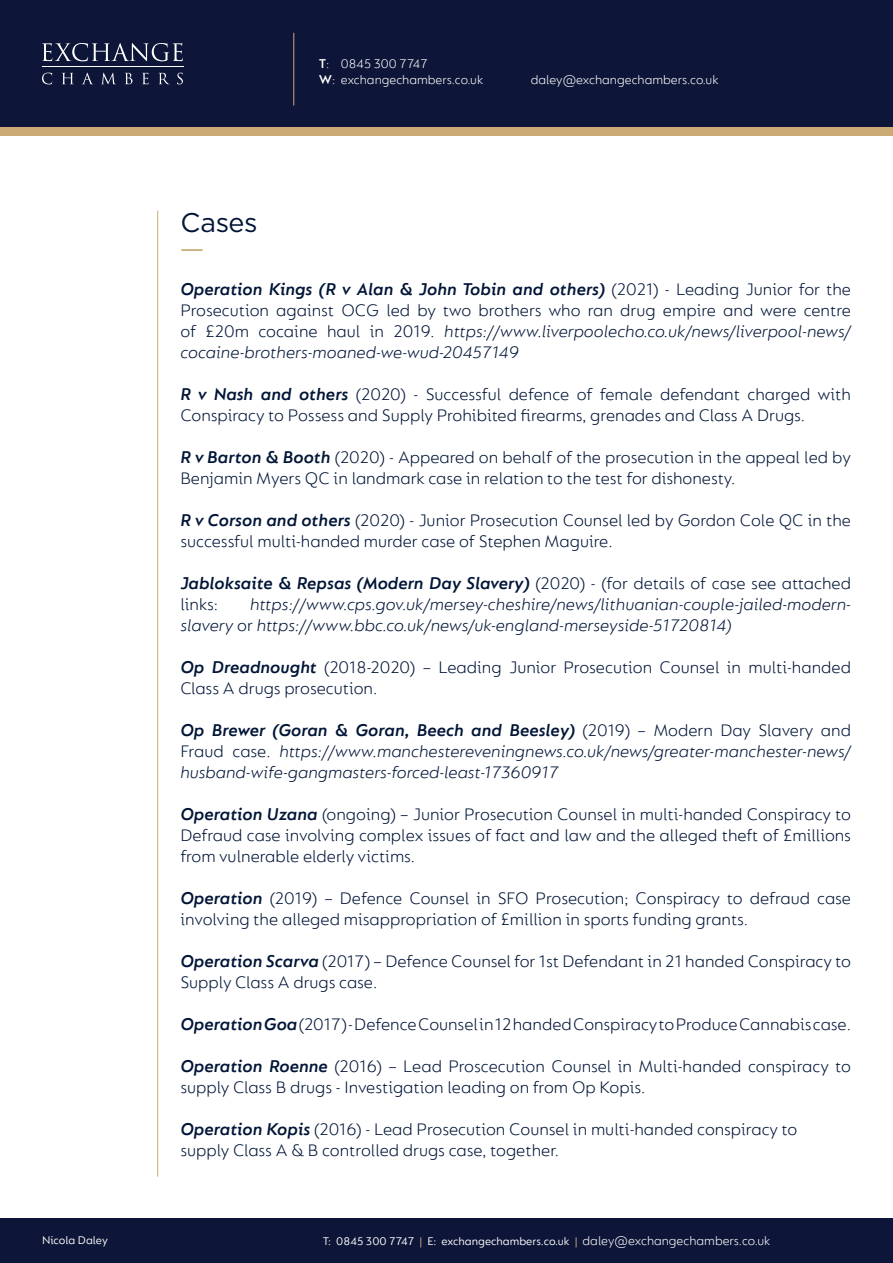
<style>
.page{position:relative;width:893px;height:1263px;background:#fff}
.page>*{position:absolute;margin:0;border:0;box-sizing:border-box;transform-origin:0 0}
.t1{font:27px "Gotham";letter-spacing:-.015em;color:#001537}
.t2{font:300 18px/21px "FS Lucas";color:#001537}
.t3{font:italic 300 18px/21px "FS Lucas";color:#001537}
.t4{font:300 13.5px/16.2px "FS Lucas";color:#fff}
.t5{font:12px "FS Lucas";color:#fff}
.s1{font-weight:600}
.s2{font-weight:600;font-style:italic}
.s3{font-style:italic}
.s4{font-style:normal}
.s5{color:#cbaa76}
</style>
<div class="page">
<div style="left:0;top:64px;width:893px;height:72px;background:#cbaa76"></div>
<div style="left:0;top:0;width:893px;height:127px;background:#0d1638"></div>
<div style="left:0;top:1219px;width:893px;height:44px;background:#0d1638"></div>
<hr style="left:42px;top:67px;width:142px;height:1px;background:#fff">
<svg style="left:42px;top:43px;width:141px;height:18px"></svg>
<svg style="left:42px;top:73px;width:10px;height:11px"></svg>
<svg style="left:62px;top:73px;width:11px;height:11px"></svg>
<svg style="left:82px;top:73px;width:11px;height:11px"></svg>
<svg style="left:102px;top:73px;width:13px;height:11px"></svg>
<svg style="left:125px;top:73px;width:8px;height:11px"></svg>
<svg style="left:142px;top:73px;width:7px;height:11px"></svg>
<svg style="left:159px;top:73px;width:10px;height:11px"></svg>
<svg style="left:177px;top:73px;width:6px;height:11px"></svg>
<hr style="left:293px;top:33px;width:1px;height:73px;background:#cbaa76">
<hr style="left:157px;top:211px;width:1px;height:966px;background:#cbaa76">
<hr style="left:181px;top:249px;width:21px;height:2px;background:#cbaa76">
<p class="t1" style="left:180px;top:205px;width:79px">Cases</p>
<p class="t4" style="left:319px;top:55px;width:166px"><span class="s1">T</span>: 0845 300 7747<br><span class="s1">W</span>: exchangechambers.co.uk</p>
<p class="t4" style="left:531px;top:71px;width:189px">daley@exchangechambers.co.uk</p>
<p class="t2" style="left:180px;top:278px;width:672px;text-align:justify"><span class="s2">Operation Kings (R v Alan &amp; John Tobin and others)</span> (2021) - Leading Junior for the Prosecution against OCG led by two brothers who ran drug empire and were centre of £20m cocaine haul in 2019<span class="s3">. https://www.liverpoolecho.co.uk/news/liverpool-news/ cocaine-brothers-moaned-we-wud-20457149</span></p>
<p class="t2" style="left:180px;top:383px;width:672px"><span class="s2">R v Nash and others</span> (2020) - Successful defence of female defendant charged with<br>Conspiracy to Possess and Supply Prohibited firearms, grenades and Class A Drugs.</p>
<p class="t2" style="left:180px;top:446px;width:672px"><span class="s2">R v Barton &amp; Booth</span> (2020) - Appeared on behalf of the prosecution in the appeal led by<br>Benjamin Myers QC in landmark case in relation to the test for dishonesty.</p>
<p class="t2" style="left:180px;top:509px;width:672px"><span class="s2">R v Corson and others</span> (2020) - Junior Prosecution Counsel led by Gordon Cole QC in the successful multi-handed murder case of Stephen Maguire.</p>
<p class="t2" style="left:180px;top:572px;width:672px"><span class="s2">Jabloksaite &amp; Repsas (Modern Day Slavery)</span> (2020) - (for details of case see attached links:</p>
<p class="t3" style="left:180px;top:593px;width:672px;text-indent:70px">https://www.cps.gov.uk/mersey-cheshire/news/lithuanian-couple-jailed-modern&shy;slavery <span class="s4">or</span> https://www.bbc.co.uk/news/uk-england-merseyside-51720814)</p>
<p class="t2" style="left:180px;top:656px;width:672px"><span class="s2">Op Dreadnought</span> (2018-2020) – Leading Junior Prosecution Counsel in multi-handed<br>Class A drugs prosecution.</p>
<p class="t3" style="left:180px;top:719px;width:672px;text-align:justify"><span class="s1">Op Brewer (Goran &amp; Goran, Beech and Beesley)</span> <span class="s4">(2019) – Modern Day Slavery and Fraud case.</span> https://www.manchestereveningnews.co.uk/news/greater-manchester-news/ husband-wife-gangmasters-forced-least-17360917</p>
<p class="t2" style="left:180px;top:803px;width:672px;text-align:justify"><span class="s2">Operation Uzana</span> (ongoing) – Junior Prosecution Counsel in multi-handed Conspiracy to Defraud case involving complex issues of fact and law and the alleged theft of £millions from vulnerable elderly victims.</p>
<p class="t2" style="left:180px;top:887px;width:672px"><span class="s2">Operation</span> (2019) – Defence Counsel in SFO Prosecution; Conspiracy to defraud case involving the alleged misappropriation of £million in sports funding grants.</p>
<p class="t2" style="left:180px;top:950px;width:672px"><span class="s2">Operation Scarva</span> (2017) – Defence Counsel for 1st Defendant in 21 handed Conspiracy to<br>Supply Class A drugs case.</p>
<p class="t2" style="left:180px;top:1013px;width:672px"><span class="s2">Operation Goa</span> (2017) - Defence Counsel in 12 handed Conspiracy to Produce Cannabis case.</p>
<p class="t2" style="left:180px;top:1055px;width:672px"><span class="s2">Operation Roenne</span> (2016) – Lead Proscecution Counsel in Multi-handed conspiracy to supply Class B drugs - Investigation leading on from Op Kopis.</p>
<p class="t2" style="left:180px;top:1118px;width:619px"><span class="s2">Operation Kopis</span> (2016) - Lead Prosecution Counsel in multi-handed conspiracy to</p>
<p class="t2" style="left:180px;top:1139px;width:380px">supply Class A &amp; B controlled drugs case, together.</p>
<p class="t4" style="left:583px;top:1233px;width:189px">daley@exchangechambers.co.uk</p>
<p class="t5" style="left:42px;top:1233px;width:67px">Nicola Daley</p>
<p class="t5" style="left:323px;top:1235px;width:256px">T: 0845 300 7747 <span class="s5">|</span> E: exchangechambers.co.uk <span class="s5">|</span></p>
</div>
